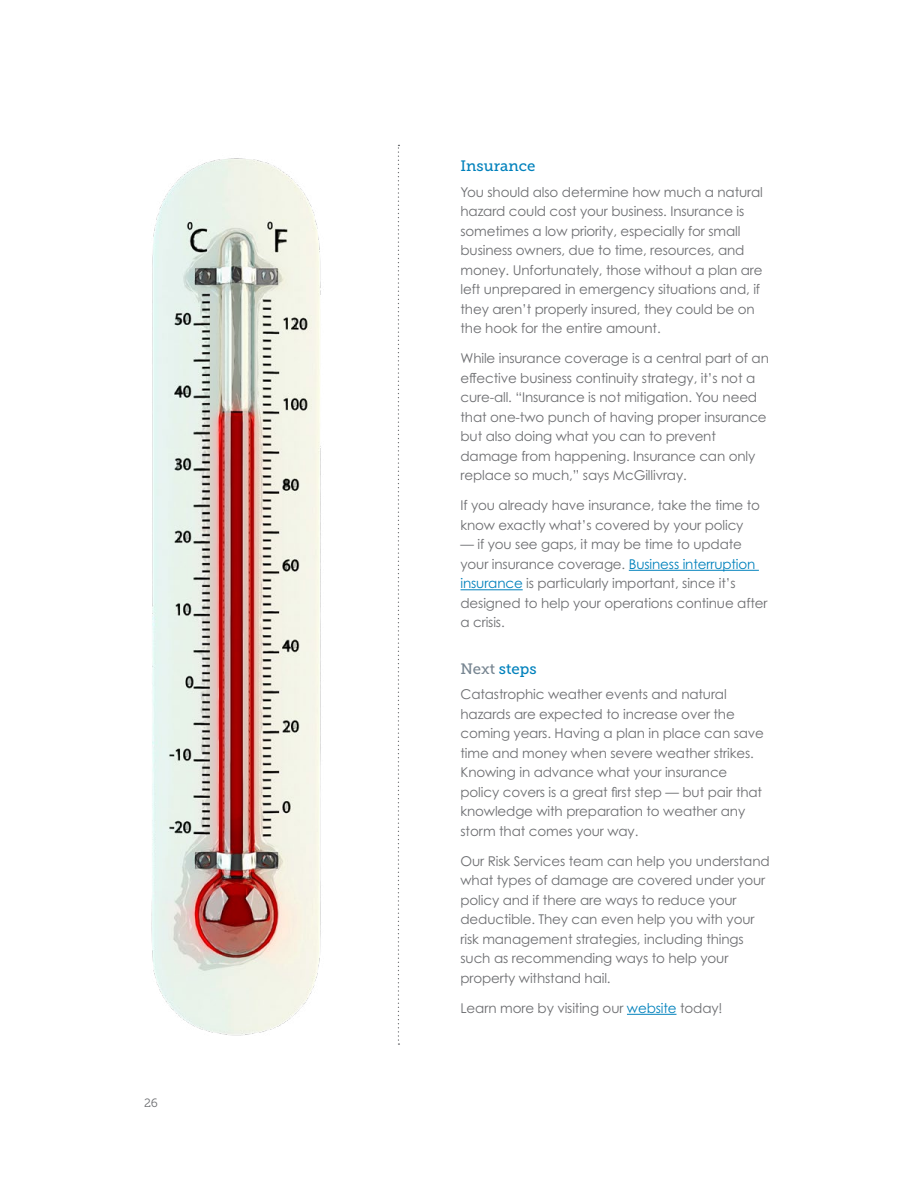
<style>
.page{position:relative;width:918px;height:1188px;background:#fff}
.page>*{position:absolute;margin:0;border:0;box-sizing:border-box;transform-origin:0 0}
.Body-_heading{font:15px "Museo Slab 500";color:#0081bc}
.Body{font:13.5px/19.5px "Century Gothic Pro";letter-spacing:-.01em;color:#6d6e71}
.t1{font:12px "Museo Slab 300";color:#6d6e71}
.s1{color:#0081bc}
.s2{color:#778591}
</style>
<div class="page">
<hr style="left:629px;top:570px;width:130px;height:1px;background:#0081bc">
<hr style="left:461px;top:589px;width:62px;height:1px;background:#0081bc">
<hr style="left:627px;top:1014px;width:50px;height:1px;background:#0081bc">
<svg style="left:398px;top:145px;width:1px;height:900px"></svg>
<img style="left:151px;top:158px;width:170px;height:878px">
<p class="t1" style="left:144px;top:1096px;width:15px">26</p>
<p class="Body-_heading" style="left:461px;top:158px;width:76px">Insurance</p>
<p class="Body" style="left:461px;top:182px;width:304px">You should also determine how much a natural hazard could cost your business. Insurance is sometimes a low priority, especially for small business owners, due to time, resources, and money. Unfortunately, those without a plan are left unprepared in emergency situations and, if they aren’t properly insured, they could be on the hook for the entire amount.</p>
<p class="Body" style="left:461px;top:349px;width:310px">While insurance coverage is a central part of an effective business continuity strategy, it’s not a cure-all. “Insurance is not mitigation. You need that one-two punch of having proper insurance but also doing what you can to prevent damage from happening. Insurance can only replace so much,” says McGillivray.</p>
<p class="Body" style="left:461px;top:496px;width:301px">If you already have insurance, take the time to know exactly what’s covered by your policy</p>
<p class="Body" style="left:461px;top:535px;width:309px">— if you see gaps, it may be time to update your insurance coverage. <span class="s1">Business interruption insurance</span> is particularly important, since it’s designed to help your operations continue after a crisis.</p>
<p class="Body-_heading" style="left:461px;top:660px;width:78px"><span class="s2">Next</span> steps</p>
<p class="Body" style="left:461px;top:685px;width:305px">Catastrophic weather events and natural hazards are expected to increase over the coming years. Having a plan in place can save time and money when severe weather strikes.<br>Knowing in advance what your insurance policy covers is a great first step — but pair that knowledge with preparation to weather any storm that comes your way.</p>
<p class="Body" style="left:461px;top:851px;width:311px">Our Risk Services team can help you understand what types of damage are covered under your policy and if there are ways to reduce your deductible. They can even help you with your risk management strategies, including things such as recommending ways to help your property withstand hail.</p>
<p class="Body" style="left:461px;top:998px;width:264px">Learn more by visiting our <span class="s1">website</span> today!</p>
</div>
